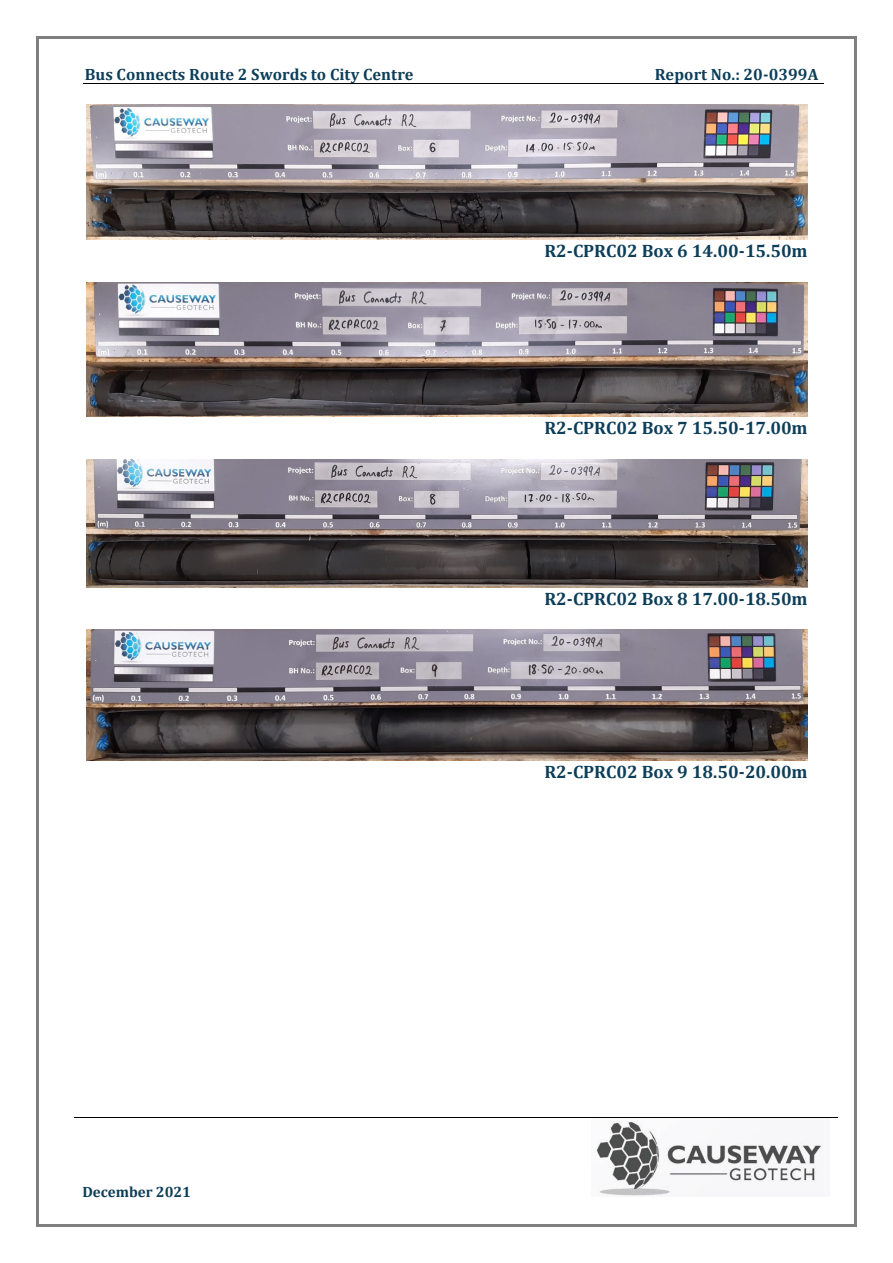
<style>
.page{position:relative;width:893px;height:1263px;background:#fff}
.page>*{position:absolute;margin:0;border:0;box-sizing:border-box;transform-origin:0 0}
.t1{font:700 18px "Cambria";color:#0d3e59}
.t2{font:700 16.35px "Cambria";color:#0d3e59}
.t3{font:700 15px "Cambria";color:#0d3e59}
</style>
<div class="page">
<hr style="left:84px;top:83px;width:740px;height:1px;background:#000">
<img style="left:596px;top:1121px;width:226px;height:75px">
<hr style="left:74px;top:1117px;width:763px;height:1px;background:#000">
<img style="left:86px;top:105px;width:722px;height:135px">
<img style="left:86px;top:282px;width:722px;height:135px">
<img style="left:87px;top:459px;width:721px;height:128px">
<img style="left:86px;top:629px;width:722px;height:131px">
<hr style="left:38px;top:36px;width:817px;height:2px;background:#7f7f7f">
<hr style="left:36px;top:38px;width:2px;height:1187px;background:#7f7f7f">
<hr style="left:855px;top:38px;width:2px;height:1187px;background:#7f7f7f">
<hr style="left:38px;top:1225px;width:817px;height:2px;background:#7f7f7f">
<p class="t2" style="left:85px;top:62px;width:330px">Bus Connects Route 2 Swords to City Centre</p>
<p class="t2" style="left:655px;top:62px;width:165px">Report No.: 20-0399A</p>
<p class="t1" style="left:544px;top:238px;width:265px">R2-CPRC02 Box 6 14.00-15.50m</p>
<p class="t1" style="left:544px;top:415px;width:265px">R2-CPRC02 Box 7 15.50-17.00m</p>
<p class="t1" style="left:544px;top:586px;width:265px">R2-CPRC02 Box 8 17.00-18.50m</p>
<p class="t3" style="left:82px;top:1181px;width:110px">December 2021</p>
<p class="t1" style="left:544px;top:759px;width:265px">R2-CPRC02 Box 9 18.50-20.00m</p>
</div>
